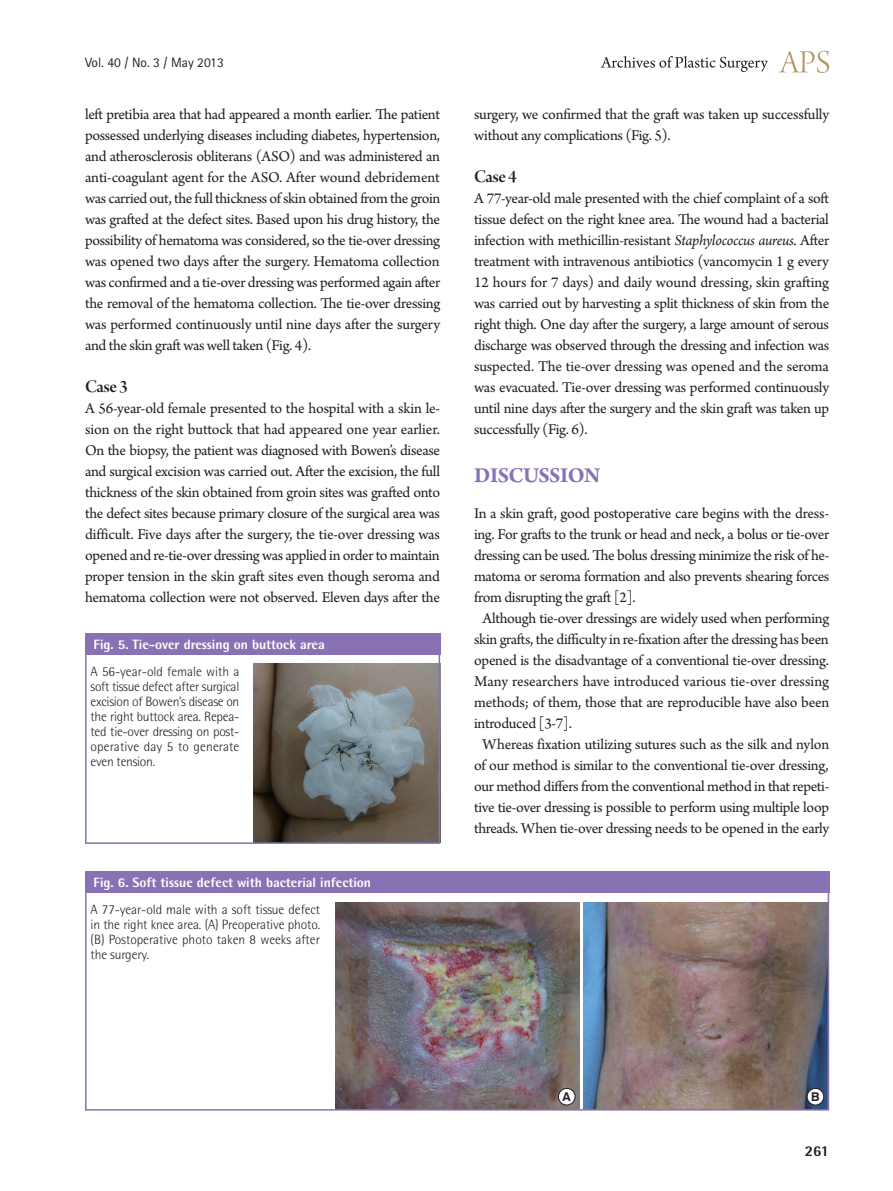
<style>
.page{position:relative;width:893px;height:1191px;background:#fff}
.page>*{position:absolute;margin:0;border:0;box-sizing:border-box;transform-origin:0 0}
.대제목{font:700 22.5px "Arno Pro";letter-spacing:-.02em;color:#8972b3}
.중제목{font:18.75px "Arno Pro Smbd Display";letter-spacing:-.025em;color:#231f20}
.본문_성형{font:15.75px/21px "Arno Pro";letter-spacing:-.02em;color:#231f20;text-align:justify}
.t1{font:800 15px "Rotis Semi Sans Std";color:#231f20}
.그림__표-설명{font:300 13.5px/15px "Rotis Semi Sans Std";color:#231f20;text-align:justify}
.표_그림_제목_볼드{font:800 13.5px "Rotis Semi Sans Std";color:#fff}
.권_호_월{font:13.5px "Rotis Sans Serif Std";color:#231f20}
.t2{font:700 12.15px "Swiss 721 BT";color:#231f20}
.s1{font-style:italic}
</style>
<div class="page">
<svg style="left:779px;top:51px;width:50px;height:22px"></svg>
<svg style="left:601px;top:56px;width:167px;height:16px"></svg>
<img style="left:254px;top:663px;width:183px;height:178px">
<div style="left:85px;top:634px;width:355px;height:21px;background:#8972b3"></div>
<div style="left:85px;top:634px;width:355px;height:210px;border:2px solid #8972b3"></div>
<img style="left:335px;top:902px;width:244px;height:205px">
<img style="left:584px;top:902px;width:242px;height:205px">
<div style="left:85px;top:871px;width:744px;height:21px;background:#8972b3"></div>
<div style="left:558px;top:1088px;width:17px;height:17px;background:#fff;border-radius:50%"></div>
<div style="left:558px;top:1088px;width:17px;height:17px;border:1px solid #231f20;border-radius:50%"></div>
<div style="left:807px;top:1088px;width:17px;height:17px;background:#fff;border-radius:50%"></div>
<div style="left:807px;top:1088px;width:17px;height:17px;border:1px solid #231f20;border-radius:50%"></div>
<div style="left:85px;top:871px;width:744px;height:239px;border:2px solid #8972b3"></div>
<p class="권_호_월" style="left:85px;top:54px;width:140px">Vol. 40 / No. 3 / May 2013</p>
<p class="본문_성형" style="left:85px;top:105px;width:357px">left pretibia area that had appeared a month earlier. The patient possessed underlying diseases including diabetes, hypertension, and atherosclerosis obliterans (ASO) and was administered an anti-coagulant agent for the ASO. After wound debridement was carried out, the full thickness of skin obtained from the groin was grafted at the defect sites. Based upon his drug history, the possibility of hematoma was considered, so the tie-over dressing was opened two days after the surgery. Hematoma collection was confirmed and a tie-over dressing was performed again after the removal of the hematoma collection. The tie-over dressing was performed continuously until nine days after the surgery and the skin graft was well taken (Fig. 4).</p>
<p class="중제목" style="left:85px;top:376px;width:44px">Case 3</p>
<p class="본문_성형" style="left:85px;top:399px;width:357px">A 56-year-old female presented to the hospital with a skin le&shy;sion on the right buttock that had appeared one year earlier.<br>On the biopsy, the patient was diagnosed with Bowen’s disease and surgical excision was carried out. After the excision, the full thickness of the skin obtained from groin sites was grafted onto the defect sites because primary closure of the surgical area was difficult. Five days after the surgery, the tie-over dressing was opened and re-tie-over dressing was applied in order to maintain proper tension in the skin graft sites even though seroma and hematoma collection were not observed. Eleven days after the</p>
<p class="표_그림_제목_볼드" style="left:94px;top:636px;width:233px">Fig. 5. Tie-over dressing on buttock area</p>
<p class="그림__표-설명" style="left:91px;top:664px;width:150px">A 56-year-old female with a soft tissue defect after surgical excision of Bowen’s disease on the right buttock area. Repea&shy;ted tie-over dressing on post&shy;operative day 5 to generate even tension.</p>
<p class="표_그림_제목_볼드" style="left:94px;top:873px;width:279px">Fig. 6. Soft tissue defect with bacterial infection</p>
<p class="그림__표-설명" style="left:91px;top:902px;width:231px">A 77-year-old male with a soft tissue defect in the right knee area. (A) Preoperative photo. (B) Postoperative photo taken 8 weeks after the surgery.</p>
<p class="본문_성형" style="left:474px;top:105px;width:357px">surgery, we confirmed that the graft was taken up successfully without any complications (Fig. 5).</p>
<p class="중제목" style="left:474px;top:166px;width:44px">Case 4</p>
<p class="본문_성형" style="left:474px;top:189px;width:357px">A 77-year-old male presented with the chief complaint of a soft tissue defect on the right knee area. The wound had a bacterial infection with methicillin-resistant <span class="s1">Staphylococcus aureus</span>. After treatment with intravenous antibiotics (vancomycin 1 g every 12 hours for 7 days) and daily wound dressing, skin grafting was carried out by harvesting a split thickness of skin from the right thigh. One day after the surgery, a large amount of serous discharge was observed through the dressing and infection was suspected. The tie-over dressing was opened and the seroma was evacuated. Tie-over dressing was performed continuously until nine days after the surgery and the skin graft was taken up successfully (Fig. 6).</p>
<p class="대제목" style="left:474px;top:462px;width:128px">DISCUSSION</p>
<p class="본문_성형" style="left:474px;top:504px;width:357px">In a skin graft, good postoperative care begins with the dress&shy;ing. For grafts to the trunk or head and neck, a bolus or tie-over dressing can be used. The bolus dressing minimize the risk of he&shy;matoma or seroma formation and also prevents shearing forces from disrupting the graft [2].</p>
<p class="본문_성형" style="left:474px;top:609px;width:357px;text-indent:9px">Although tie-over dressings are widely used when performing skin grafts, the difficulty in re-fixation after the dressing has been opened is the disadvantage of a conventional tie-over dressing.<br>Many researchers have introduced various tie-over dressing methods; of them, those that are reproducible have also been introduced [3-7].</p>
<p class="본문_성형" style="left:474px;top:735px;width:357px;text-align:center">Whereas fixation utilizing sutures such as the silk and nylon of our method is similar to the conventional tie-over dressing, our method differs from the conventional method in that repeti&shy;tive tie-over dressing is possible to perform using multiple loop threads. When tie-over dressing needs to be opened in the early</p>
<p class="t2" style="left:563px;top:1089px;width:10px">A</p>
<p class="t2" style="left:811px;top:1089px;width:10px">B</p>
<p class="t1" style="left:805px;top:1141px;width:26px">261</p>
</div>
